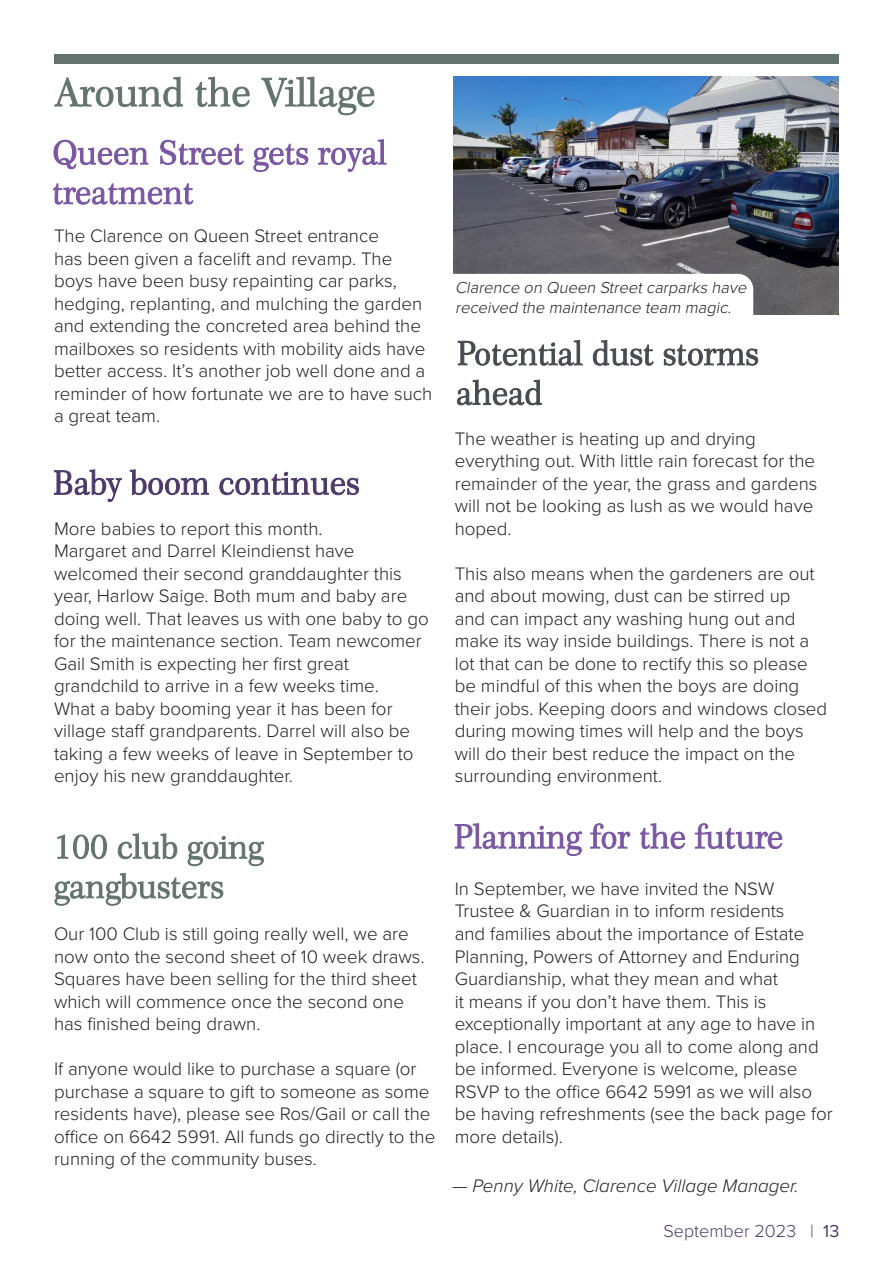
<style>
.page{position:relative;width:893px;height:1263px;background:#fff}
.page>*{position:absolute;margin:0;border:0;box-sizing:border-box;transform-origin:0 0}
.t1{font:300 18.75px/22.5px "Proxima Nova";color:#231f20}
.t2{font:italic 300 18.75px "Proxima Nova";color:#231f20}
.t3{font:300 18px "Proxima Nova";color:#4e3a6a}
.t4{font:italic 300 16.5px/19.8px "Proxima Nova";color:#231f20}
.s1{font-weight:400}
</style>
<div class="page">
<svg style="left:55px;top:77px;width:319px;height:38px"></svg>
<div style="left:54px;top:54px;width:784px;height:10px;background:#63746f"></div>
<svg style="left:53px;top:184px;width:140px;height:20px"></svg>
<svg style="left:54px;top:140px;width:332px;height:32px"></svg>
<svg style="left:54px;top:470px;width:305px;height:32px"></svg>
<svg style="left:55px;top:873px;width:168px;height:32px"></svg>
<svg style="left:58px;top:834px;width:206px;height:32px"></svg>
<svg style="left:457px;top:380px;width:85px;height:25px"></svg>
<svg style="left:458px;top:340px;width:300px;height:25px"></svg>
<svg style="left:455px;top:823px;width:327px;height:33px"></svg>
<img style="left:453px;top:76px;width:385px;height:239px">
<svg style="left:453px;top:274px;width:300px;height:41px"></svg>
<p class="t1" style="left:54px;top:224px;width:380px">The Clarence on Queen Street entrance<br>has been given a facelift and revamp. The boys have been busy repainting car parks, hedging, replanting, and mulching the garden and extending the concreted area behind the mailboxes so residents with mobility aids have better access. It’s another job well done and a reminder of how fortunate we are to have such a great team.</p>
<p class="t1" style="left:54px;top:516px;width:270px">More babies to report this month.</p>
<p class="t1" style="left:54px;top:539px;width:376px">Margaret and Darrel Kleindienst have welcomed their second granddaughter this year, Harlow Saige. Both mum and baby are doing well. That leaves us with one baby to go for the maintenance section. Team newcomer Gail Smith is expecting her first great grandchild to arrive in a few weeks time.</p>
<p class="t1" style="left:54px;top:696px;width:361px">What a baby booming year it has been for village staff grandparents. Darrel will also be taking a few weeks of leave in September to enjoy his new granddaughter.</p>
<p class="t4" style="left:455px;top:277px;width:297px">Clarence on Queen Streetcarparks have received the maintenance team magic.</p>
<p class="t1" style="left:455px;top:426px;width:364px">The weather is heating up and drying everything out. With little rain forecast for the remainder of the year, the grass and gardens will not be looking as lush as we would have hoped.</p>
<p class="t1" style="left:455px;top:561px;width:374px">This also means when the gardeners are out and about mowing, dust can be stirred up<br>and can impact any washing hung out and make its way inside buildings. There is not a lot that can be done to rectify this so please be mindful of this when the boys are doing their jobs. Keeping doors and windows closed during mowing times will help and the boys will do their best reduce the impact on the surrounding environment.</p>
<p class="t1" style="left:54px;top:921px;width:372px">Our 100 Club is still going really well, we are now onto the second sheet of 10 week draws.<br>Squares have been selling for the third sheet which will commence once the second one has finished being drawn.</p>
<p class="t1" style="left:54px;top:1056px;width:383px">If anyone would like to purchase a square (or purchase a square to gift to someone as some residents have), please see Ros/Gail or call the office on 6642 5991. All funds go directly to the running of the community buses.</p>
<p class="t1" style="left:455px;top:876px;width:379px">In September, we have invited the NSW Trustee &amp; Guardian in to inform residents<br>and families about the importance of Estate Planning, Powers of Attorney and Enduring Guardianship, what they mean and what<br>it means if you don’t have them. This is exceptionally important at any age to have in place. I encourage you all to come along and be informed. Everyone is welcome, please RSVP to the office 6642 5991 as we will also be having refreshments (see the back page for more details).</p>
<p class="t2" style="left:452px;top:1171px;width:348px">— Penny White, Clarence Village Manager.</p>
<p class="t3" style="left:663px;top:1217px;width:177px">September 2023 | <span class="s1">13</span></p>
</div>
